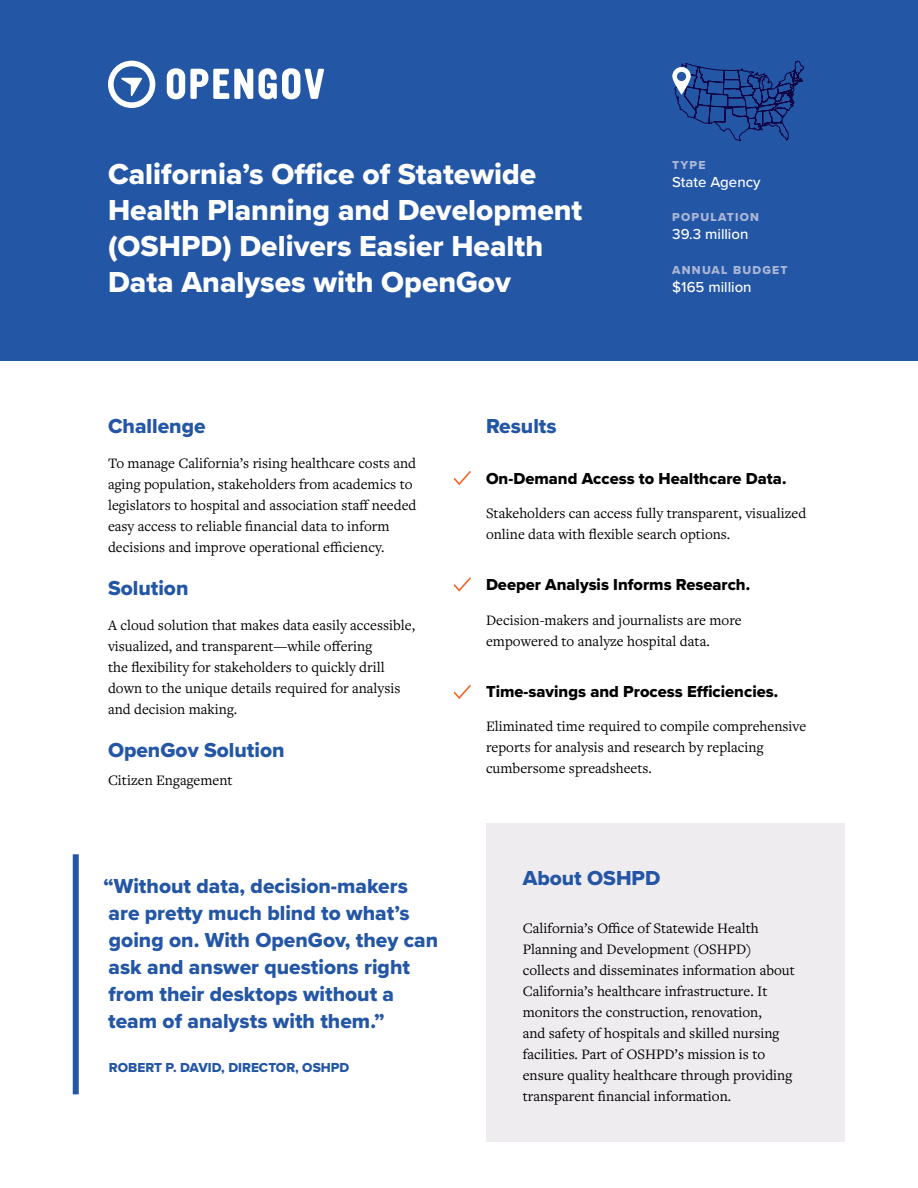
<style>
.page{position:relative;width:918px;height:1188px;background:#fff}
.page>*{position:absolute;margin:0;border:0;box-sizing:border-box;transform-origin:0 0}
.t1{font:30px/36px "Proxima Nova Extrabld";color:#fff}
.t2{font:21px/27px "Proxima Nova Extrabld";color:#2456a6}
.t3{font:16.5px "Proxima Nova Extrabld";color:#000}
.t4{font:15px/21px "Freight Text Pro";color:#000}
.t5{font:500 15px "Proxima Nova";color:#fff}
.t6{font:13.5px "Proxima Nova Extrabld";color:#2456a6}
.t7{font:12px "Proxima Nova Extrabld";letter-spacing:.1em;color:#aab7d6}
</style>
<div class="page">
<div style="left:486px;top:823px;width:359px;height:319px;background:#eeecee"></div>
<div style="left:0;top:0;width:918px;height:361px;background:#2456a6"></div>
<svg style="left:108px;top:61px;width:47px;height:47px"></svg>
<svg style="left:167px;top:68px;width:86px;height:31px"></svg>
<svg style="left:259px;top:68px;width:65px;height:31px"></svg>
<div style="left:73px;top:854px;width:6px;height:240px;background:#2456a6"></div>
<svg style="left:454px;top:471px;width:17px;height:14px"></svg>
<svg style="left:454px;top:577px;width:17px;height:15px"></svg>
<svg style="left:454px;top:685px;width:17px;height:14px"></svg>
<svg style="left:672px;top:60px;width:133px;height:82px"></svg>
<h1 class="t1" style="left:108px;top:155px;width:476px">California’s Office of Statewide<br>Health Planning and Development (OSHPD) Delivers Easier Health<br>Data Analyses with OpenGov</h1>
<p class="t7" style="left:672px;top:156px;width:35px">TYPE</p>
<p class="t5" style="left:672px;top:171px;width:90px">State Agency</p>
<p class="t7" style="left:672px;top:208px;width:88px">POPULATION</p>
<p class="t5" style="left:672px;top:223px;width:78px">39.3 million</p>
<p class="t7" style="left:672px;top:261px;width:117px">ANNUAL BUDGET</p>
<p class="t5" style="left:672px;top:275px;width:81px">$165 million</p>
<h2 class="t2" style="left:108px;top:413px;width:99px">Challenge</h2>
<p class="t4" style="left:108px;top:452px;width:310px">To manage California’s rising healthcare costs and aging population, stakeholders from academics to legislators to hospital and association staff needed easy access to reliable financial data to inform decisions and improve operational efficiency.</p>
<h2 class="t2" style="left:108px;top:575px;width:82px">Solution</h2>
<p class="t4" style="left:108px;top:614px;width:309px">A cloud solution that makes data easily accessible, visualized, and transparent—while offering<br>the flexibility for stakeholders to quickly drill down to the unique details required for analysis and decision making.</p>
<h2 class="t2" style="left:108px;top:737px;width:178px">OpenGov Solution</h2>
<p class="t4" style="left:108px;top:769px;width:126px">Citizen Engagement</p>
<h2 class="t2" style="left:103px;top:873px;width:336px">“Without data, decision-makers are pretty much blind to what’s going on. With OpenGov, they can ask and answer questions right from their desktops without a team of analysts with them.”</h2>
<p class="t6" style="left:109px;top:1057px;width:242px">ROBERT P. DAVID, DIRECTOR, OSHPD</p>
<h2 class="t2" style="left:486px;top:413px;width:72px">Results</h2>
<p class="t3" style="left:486px;top:466px;width:302px">On-Demand Access to Healthcare Data.</p>
<p class="t4" style="left:486px;top:502px;width:322px">Stakeholders can access fully transparent, visualized online data with flexible search options.</p>
<p class="t3" style="left:486px;top:573px;width:266px">Deeper Analysis Informs Research.</p>
<p class="t4" style="left:486px;top:609px;width:257px">Decision-makers and journalists are more empowered to analyze hospital data.</p>
<p class="t3" style="left:486px;top:679px;width:294px">Time-savings and Process Efficiencies.</p>
<p class="t4" style="left:486px;top:715px;width:322px">Eliminated time required to compile comprehensive reports for analysis and research by replacing cumbersome spreadsheets.</p>
<h2 class="t2" style="left:523px;top:864px;width:139px">About OSHPD</h2>
<p class="t4" style="left:523px;top:917px;width:274px">California’s Office of Statewide Health Planning and Development (OSHPD) collects and disseminates information about California’s healthcare infrastructure. It monitors the construction, renovation,<br>and safety of hospitals and skilled nursing facilities. Part of OSHPD’s mission is to ensure quality healthcare through providing transparent financial information.</p>
</div>
